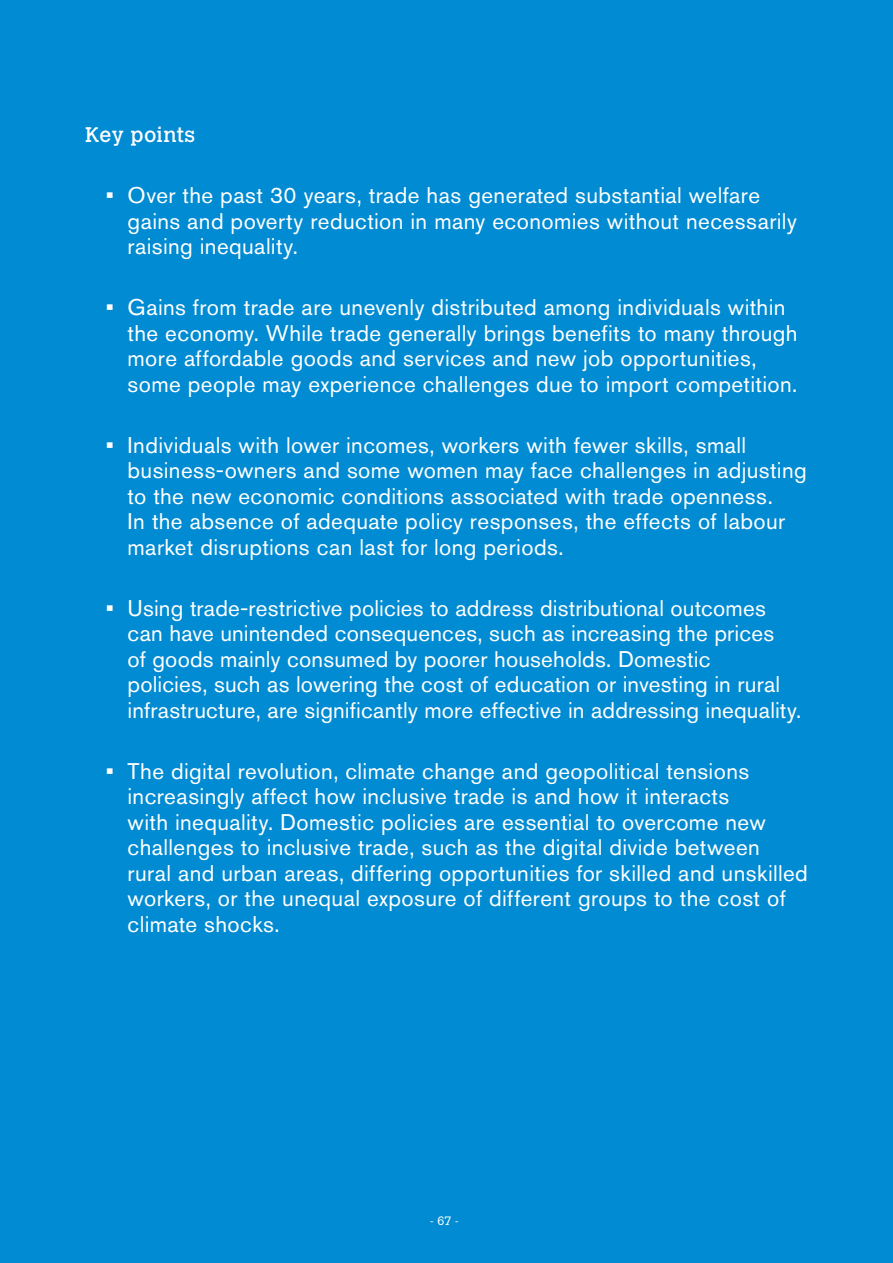
<style>
.page{position:relative;width:893px;height:1263px;background:#008bd2}
.page>*{position:absolute;margin:0;border:0;box-sizing:border-box;transform-origin:0 0}
.t1{font:22.5px/25.5px "Akzidenz Grotesk BE";letter-spacing:.015em;color:#fff}
.t2{font:21px "Calvert MT Std";letter-spacing:.01em;color:#fff}
.t3{font:300 12px "Calvert MT Std";color:#fff}
.s1{font-weight:700}
</style>
<div class="page">
<p class="t2" style="left:85px;top:123px;width:112px">Key points</p>
<p class="t1" style="left:128px;top:183px;width:671px;text-indent:-21px"><span class="s1">•</span> Over the past 30 years, trade has generated substantial welfare gains and poverty reduction in many economies without necessarily raising inequality.</p>
<p class="t1" style="left:128px;top:295px;width:671px;text-indent:-21px"><span class="s1">•</span> Gains from trade are unevenly distributed among individuals within the economy. While trade generally brings benefits to many through more affordable goods and services and new job opportunities, some people may experience challenges due to import competition.</p>
<p class="t1" style="left:128px;top:432px;width:681px;text-indent:-21px"><span class="s1">•</span> Individuals with lower incomes, workers with fewer skills, small business-owners and some women may face challenges in adjusting to the new economic conditions associated with trade openness.<br>In the absence of adequate policy responses, the effects of labour market disruptions can last for long periods.</p>
<p class="t1" style="left:128px;top:595px;width:675px;text-indent:-21px"><span class="s1">•</span> Using trade-restrictive policies to address distributional outcomes can have unintended consequences, such as increasing the prices<br>of goods mainly consumed by poorer households. Domestic<br>policies, such as lowering the cost of education or investing in rural infrastructure, are significantly more effective in addressing inequality.</p>
<p class="t1" style="left:128px;top:758px;width:682px;text-indent:-21px"><span class="s1">•</span> The digital revolution, climate change and geopolitical tensions increasingly affect how inclusive trade is and how it interacts<br>with inequality. Domestic policies are essential to overcome new challenges to inclusive trade, such as the digital divide between rural and urban areas, differing opportunities for skilled and unskilled workers, or the unequal exposure of different groups to the cost of climate shocks.</p>
<p class="t3" style="left:430px;top:1214px;width:30px">- 67 -</p>
</div>
